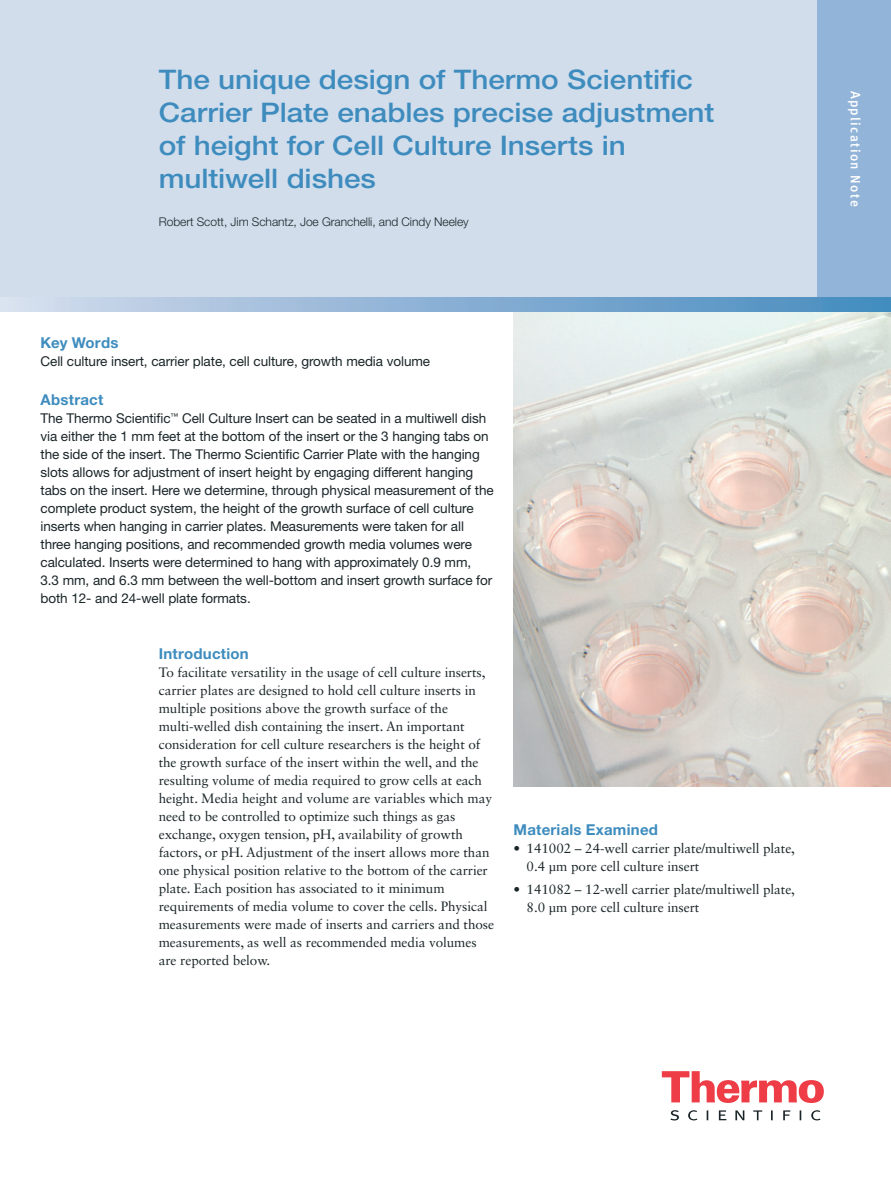
<style>
.page{position:relative;width:891px;height:1188px;background:#fff}
.page>*{position:absolute;margin:0;border:0;box-sizing:border-box;transform-origin:0 0}
.t1{font:500 27px/33px "Helvetica Neue LT Std";letter-spacing:-.005em;color:#3e8cbe;scale:1.1 1}
.Headline_level_1{font:700 15px "Helvetica Neue LT Std";letter-spacing:.015em;color:#3e8cbe}
.Body_copy{font:13.5px/18px "Sabon LT Std";letter-spacing:-.005em;color:#1a2528}
.Goal_Text{font:13.5px/18px "Helvetica Neue LT Std";letter-spacing:-.005em;color:#1a2528}
.Body_copy_bullets{font:13.5px/18px "Sabon LT Std";letter-spacing:-.005em;color:#1a2528}
.Keywords_Text{font:13.5px "Helvetica Neue LT Std";letter-spacing:-.005em;color:#1a2528}
.Document_Type{font:13.5px "Meta Medium LF";letter-spacing:.1em;color:#fff}
.Author{font:300 12px "Helvetica Neue LT Std";letter-spacing:-.005em;color:#1a2528}
</style>
<div class="page">
<div style="left:0;top:0;width:891px;height:303px;background:#d2ddec"></div>
<div style="left:817px;top:0;width:74px;height:303px;background:#92b4d8"></div>
<svg style="left:0;top:297px;width:891px;height:15px;background:#8bb2d5"></svg>
<svg style="left:662px;top:1071px;width:162px;height:32px"></svg>
<svg style="left:670px;top:1110px;width:151px;height:10px"></svg>
<img style="left:514px;top:312px;width:377px;height:474px">
<p class="t1" style="left:159px;top:62px;width:507px">The unique design of Thermo Scientific Carrier Plate enables precise adjustment of height for Cell Culture Inserts in multiwell dishes</p>
<p class="Author" style="left:159px;top:214px;width:311px">Robert Scott, Jim Schantz, Joe Granchelli, and Cindy Neeley</p>
<p class="Headline_level_1" style="left:41px;top:334px;width:80px">Key Words</p>
<p class="Keywords_Text" style="left:41px;top:353px;width:391px">Cell culture insert, carrier plate, cell culture, growth media volume</p>
<p class="Headline_level_1" style="left:41px;top:391px;width:64px">Abstract</p>
<p class="Goal_Text" style="left:41px;top:409px;width:455px">The Thermo Scientific<sup>™</sup> Cell Culture Insert can be seated in a multiwell dish via either the 1 mm feet at the bottom of the insert or the 3 hanging tabs on the side of the insert. The Thermo Scientific Carrier Plate with the hanging slots allows for adjustment of insert height by engaging different hanging tabs on the insert. Here we determine, through physical measurement of the complete product system, the height of the growth surface of cell culture inserts when hanging in carrier plates. Measurements were taken for all three hanging positions, and recommended growth media volumes were calculated. Inserts were determined to hang with approximately 0.9 mm,<br>3.3 mm, and 6.3 mm between the well-bottom and insert growth surface for both 12- and 24-well plate formats.</p>
<p class="Headline_level_1" style="left:159px;top:644px;width:92px">Introduction</p>
<p class="Body_copy" style="left:159px;top:663px;width:337px">To facilitate versatility in the usage of cell culture inserts, carrier plates are designed to hold cell culture inserts in multiple positions above the growth surface of the multi-welled dish containing the insert. An important consideration for cell culture researchers is the height of the growth surface of the insert within the well, and the resulting volume of media required to grow cells at each height. Media height and volume are variables which may need to be controlled to optimize such things as gas exchange, oxygen tension, pH, availability of growth factors, or pH. Adjustment of the insert allows more than one physical position relative to the bottom of the carrier plate. Each position has associated to it minimum requirements of media volume to cover the cells. Physical measurements were made of inserts and carriers and those measurements, as well as recommended media volumes are reported below.</p>
<p class="Headline_level_1" style="left:514px;top:821px;width:146px">Materials Examined</p>
<p class="Body_copy_bullets" style="left:527px;top:840px;width:270px;text-indent:-13px">• 141002 – 24-well carrier plate/multiwell plate,<br>0.4 µm pore cell culture insert</p>
<p class="Body_copy_bullets" style="left:527px;top:880px;width:270px;text-indent:-13px">• 141082 – 12-well carrier plate/multiwell plate,<br>8.0 µm pore cell culture insert</p>
<p class="Document_Type" style="left:863px;top:91px;width:117px;rotate:90deg">Application Note</p>
</div>
